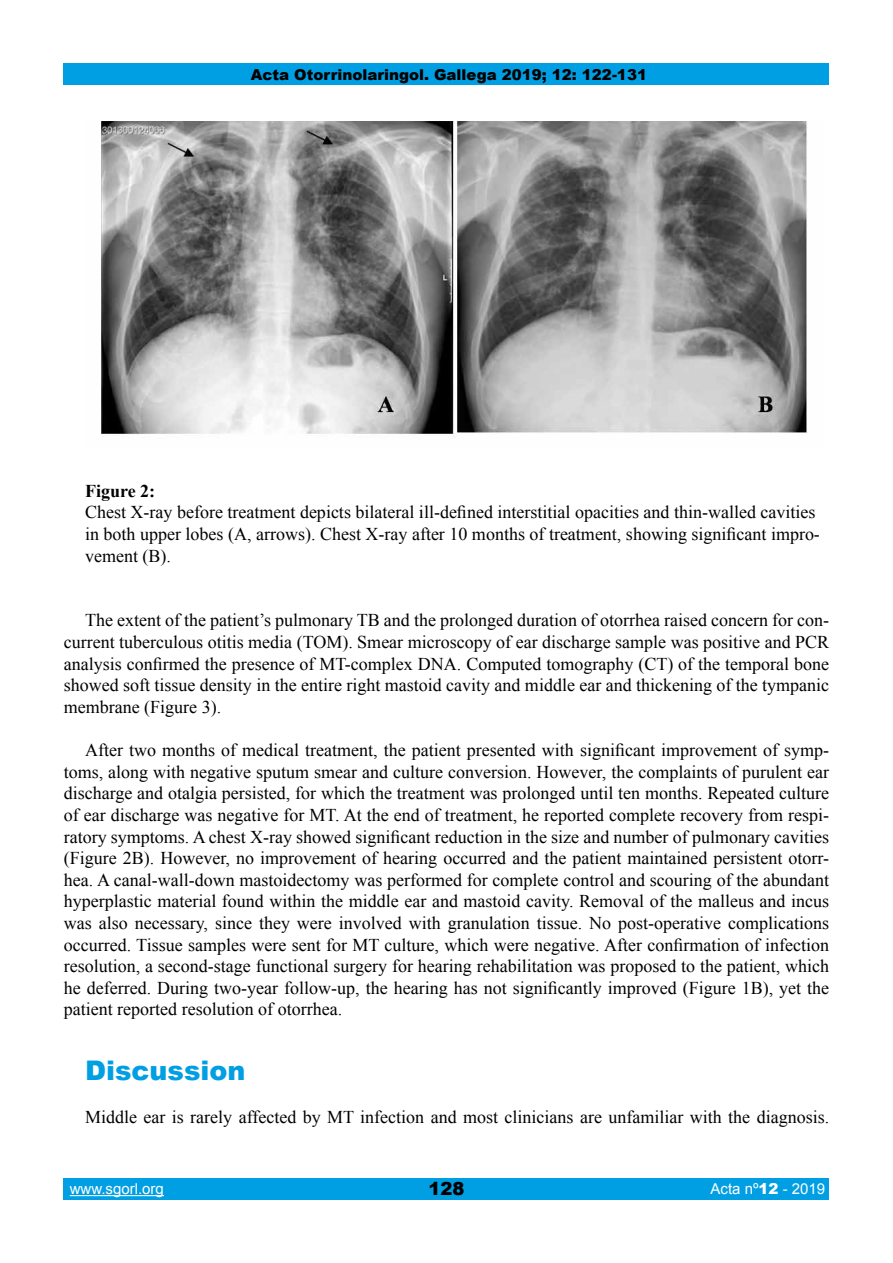
<style>
.page{position:relative;width:893px;height:1263px;background:#fff}
.page>*{position:absolute;margin:0;border:0;box-sizing:border-box;transform-origin:0 0}
.t1{font:900 27px "Arial";color:#009fe3}
.t2{font:18px/21.6px "Times New Roman";color:#000;text-align:justify}
.t3{font:700 18px "Times New Roman";color:#000}
.t4{font:900 18px "Arial";color:#000}
.t5{font:900 15px "Arial";color:#000}
.t6{font:15px "Arial";color:#fff}
.s1{font-weight:900}
</style>
<div class="page">
<div style="left:64px;top:64px;width:765px;height:21px;background:#009fe3"></div>
<div style="left:64px;top:1178px;width:765px;height:21px;background:#009fe3"></div>
<hr style="left:70px;top:1195px;width:94px;height:1px;background:#fff">
<img style="left:101px;top:121px;width:707px;height:316px">
<p class="t5" style="left:251px;top:64px;width:398px">Acta Otorrinolaringol. Gallega 2019; 12: 122-131</p>
<p class="t3" style="left:85px;top:478px;width:72px">Figure 2:</p>
<p class="t2" style="left:85px;top:501px;width:736px;text-align:left">Chest X-ray before treatment depicts bilateral ill-defined interstitial opacities and thin-walled cavities in both upper lobes (A, arrows). Chest X-ray after 10 months of treatment, showing significant impro&shy;vement (B).</p>
<p class="t2" style="left:64px;top:609px;width:767px;text-indent:21px">The extent of the patient’s pulmonary TB and the prolonged duration of otorrhea raised concern for con&shy;current tuberculous otitis media (TOM). Smear microscopy of ear discharge sample was positive and PCR analysis confirmed the presence of MT-complex DNA. Computed tomography (CT) of the temporal bone showed soft tissue density in the entire right mastoid cavity and middle ear and thickening of the tympanic membrane (Figure 3).</p>
<p class="t2" style="left:64px;top:739px;width:767px;text-indent:21px">After two months of medical treatment, the patient presented with significant improvement of symp&shy;toms, along with negative sputum smear and culture conversion. However, the complaints of purulent ear discharge and otalgia persisted, for which the treatment was prolonged until ten months. Repeated culture of ear discharge was negative for MT. At the end of treatment, he reported complete recovery from respi&shy;ratory symptoms. A chest X-ray showed significant reduction in the size and number of pulmonary cavities (Figure 2B). However, no improvement of hearing occurred and the patient maintained persistent otorr&shy;hea. A canal-wall-down mastoidectomy was performed for complete control and scouring of the abundant hyperplastic material found within the middle ear and mastoid cavity. Removal of the malleus and incus was also necessary, since they were involved with granulation tissue. No post-operative complications occurred. Tissue samples were sent for MT culture, which were negative. After confirmation of infection resolution, a second-stage functional surgery for hearing rehabilitation was proposed to the patient, which he deferred. During two-year follow-up, the hearing has not significantly improved (Figure 1B), yet the patient reported resolution of otorrhea.</p>
<h1 class="t1" style="left:85px;top:1051px;width:162px">Discussion</h1>
<p class="t2" style="left:85px;top:1106px;width:746px">Middle ear is rarely affected by MT infection and most clinicians are unfamiliar with the diagnosis.</p>
<p class="t6" style="left:70px;top:1179px;width:96px">www.sgorl.org</p>
<p class="t4" style="left:428px;top:1175px;width:38px">128</p>
<p class="t6" style="left:710px;top:1179px;width:116px">Acta nº<span class="s1">12</span> - 2019</p>
</div>
